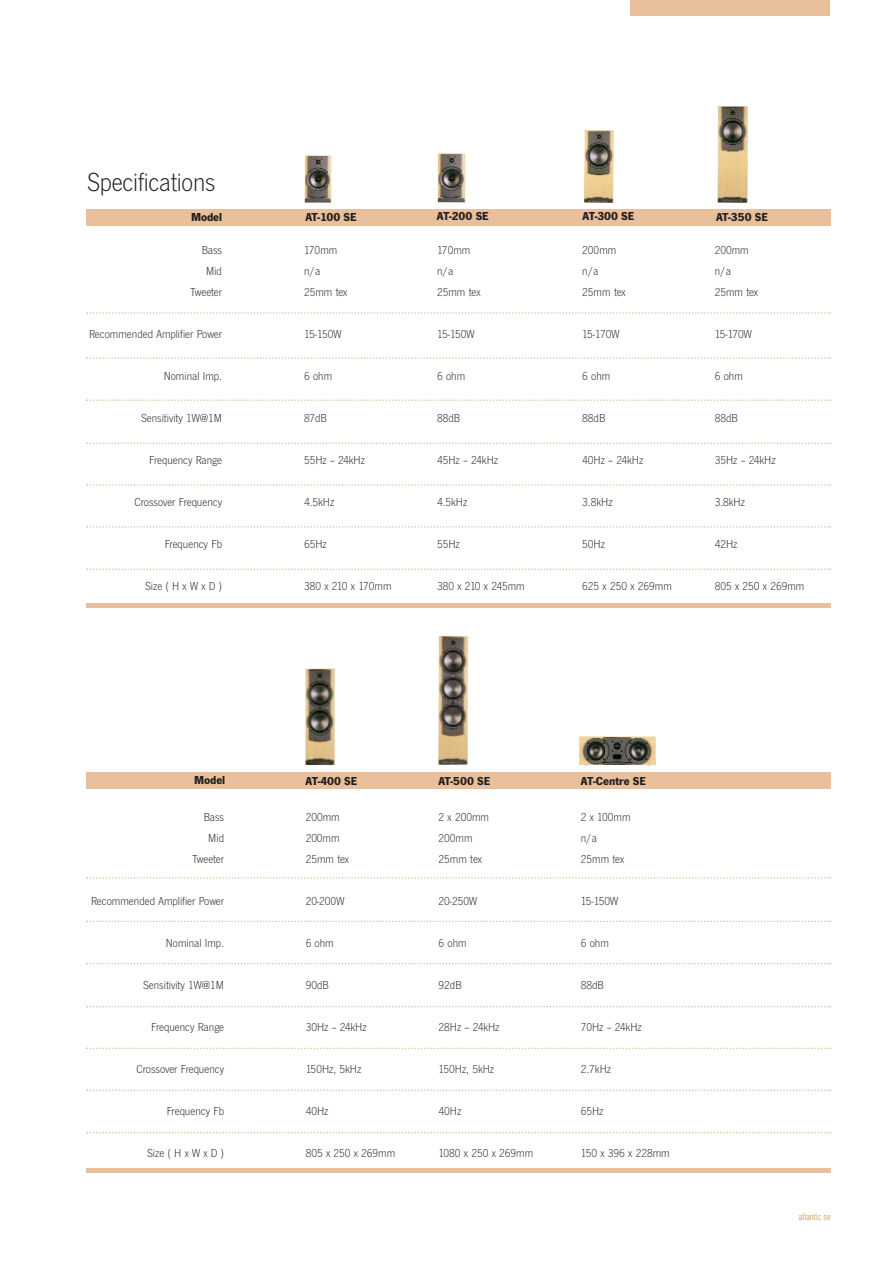
<style>
.page{position:relative;width:893px;height:1262px;background:#fff}
.page>*{position:absolute;margin:0;border:0;box-sizing:border-box;transform-origin:0 0}
.t1{font:300 27px "News Gothic T";letter-spacing:-.01em;color:#231f20}
.t2{font:300 12px/21px "News Gothic T";color:#231f20}
.t3{font:700 12px "News Gothic T";letter-spacing:-.005em;color:#231f20}
.t4{font:300 condensed 9px "Helvetica";color:#d88d4c}
</style>
<div class="page">
<div style="left:630px;top:0;width:200px;height:15px;background:#e9c09b"></div>
<div style="left:86px;top:603px;width:744px;height:5px;background:#e9c09b"></div>
<div style="left:86px;top:209px;width:744px;height:16px;background:#e9c09b"></div>
<svg style="left:86px;top:312px;width:745px;height:2px"></svg>
<svg style="left:86px;top:357px;width:745px;height:2px"></svg>
<svg style="left:86px;top:399px;width:745px;height:2px"></svg>
<svg style="left:86px;top:442px;width:745px;height:2px"></svg>
<svg style="left:86px;top:484px;width:745px;height:2px"></svg>
<svg style="left:86px;top:526px;width:745px;height:1px"></svg>
<svg style="left:86px;top:568px;width:745px;height:2px"></svg>
<img style="left:305px;top:155px;width:26px;height:48px">
<img style="left:584px;top:130px;width:30px;height:73px">
<img style="left:717px;top:106px;width:30px;height:97px">
<hr style="left:86px;top:1168px;width:744px;height:4px;background:#e9c09b">
<div style="left:86px;top:772px;width:744px;height:16px;background:#e9c09b"></div>
<svg style="left:86px;top:877px;width:745px;height:1px"></svg>
<svg style="left:86px;top:920px;width:745px;height:2px"></svg>
<svg style="left:86px;top:962px;width:745px;height:2px"></svg>
<svg style="left:86px;top:1006px;width:745px;height:1px"></svg>
<svg style="left:86px;top:1047px;width:745px;height:2px"></svg>
<svg style="left:86px;top:1089px;width:745px;height:2px"></svg>
<svg style="left:86px;top:1132px;width:745px;height:1px"></svg>
<img style="left:305px;top:668px;width:30px;height:97px">
<img style="left:579px;top:736px;width:76px;height:30px">
<img style="left:438px;top:636px;width:30px;height:129px">
<img style="left:438px;top:153px;width:27px;height:49px">
<h1 class="t1" style="left:87px;top:173px;width:130px">Specifications</h1>
<p class="t3" style="left:191px;top:213px;width:33px">Model</p>
<p class="t3" style="left:582px;top:213px;width:54px">AT-300 SE</p>
<p class="t3" style="left:437px;top:213px;width:54px">AT-200 SE</p>
<p class="t3" style="left:305px;top:213px;width:53px">AT-100 SE</p>
<p class="t2" style="left:190px;top:240px;width:33px;text-align:right">Bass<br>Mid<br>Tweeter</p>
<p class="t2" style="left:89px;top:324px;width:134px">Recommended Amplifier Power</p>
<p class="t2" style="left:164px;top:366px;width:60px">Nominal Imp.</p>
<p class="t2" style="left:141px;top:408px;width:83px">Sensitivity 1W@1M</p>
<p class="t2" style="left:149px;top:450px;width:74px">Frequency Range</p>
<p class="t2" style="left:134px;top:492px;width:89px">Crossover Frequency</p>
<p class="t2" style="left:165px;top:534px;width:59px">Frequency Fb</p>
<p class="t2" style="left:145px;top:576px;width:78px">Size ( H x W x D )</p>
<p class="t2" style="left:304px;top:240px;width:45px">170mm n/a<br>25mm tex</p>
<p class="t2" style="left:304px;top:324px;width:39px">15-150W</p>
<p class="t2" style="left:304px;top:366px;width:30px">6 ohm</p>
<p class="t2" style="left:304px;top:408px;width:24px">87dB</p>
<p class="t2" style="left:304px;top:450px;width:62px">55Hz – 24kHz</p>
<p class="t2" style="left:304px;top:492px;width:32px">4.5kHz</p>
<p class="t2" style="left:304px;top:534px;width:24px">65Hz</p>
<p class="t2" style="left:304px;top:576px;width:89px">380 x 210 x 170mm</p>
<p class="t2" style="left:437px;top:240px;width:45px">170mm n/a<br>25mm tex</p>
<p class="t2" style="left:437px;top:324px;width:39px">15-150W</p>
<p class="t2" style="left:437px;top:366px;width:30px">6 ohm</p>
<p class="t2" style="left:437px;top:408px;width:25px">88dB</p>
<p class="t2" style="left:437px;top:450px;width:62px">45Hz – 24kHz</p>
<p class="t2" style="left:437px;top:492px;width:32px">4.5kHz</p>
<p class="t2" style="left:437px;top:534px;width:24px">55Hz</p>
<p class="t2" style="left:437px;top:576px;width:89px">380 x 210 x 245mm</p>
<p class="t2" style="left:582px;top:240px;width:45px">200mm n/a<br>25mm tex</p>
<p class="t2" style="left:582px;top:324px;width:39px">15-170W</p>
<p class="t2" style="left:582px;top:366px;width:30px">6 ohm</p>
<p class="t2" style="left:582px;top:408px;width:25px">88dB</p>
<p class="t2" style="left:582px;top:450px;width:62px">40Hz – 24kHz</p>
<p class="t2" style="left:582px;top:492px;width:32px">3.8kHz</p>
<p class="t2" style="left:582px;top:534px;width:24px">50Hz</p>
<p class="t2" style="left:582px;top:576px;width:91px">625 x 250 x 269mm</p>
<p class="t3" style="left:716px;top:213px;width:54px">AT-350 SE</p>
<p class="t2" style="left:714px;top:240px;width:45px">200mm n/a<br>25mm tex</p>
<p class="t2" style="left:714px;top:324px;width:39px">15-170W</p>
<p class="t2" style="left:714px;top:366px;width:30px">6 ohm</p>
<p class="t2" style="left:714px;top:408px;width:25px">88dB</p>
<p class="t2" style="left:714px;top:450px;width:62px">35Hz – 24kHz</p>
<p class="t2" style="left:714px;top:492px;width:32px">3.8kHz</p>
<p class="t2" style="left:714px;top:534px;width:24px">42Hz</p>
<p class="t2" style="left:714px;top:576px;width:91px">805 x 250 x 269mm</p>
<p class="t3" style="left:194px;top:776px;width:33px">Model</p>
<p class="t3" style="left:581px;top:777px;width:67px">AT-Centre SE</p>
<p class="t2" style="left:438px;top:807px;width:52px">2 x 200mm<br>200mm<br>25mm tex</p>
<p class="t2" style="left:438px;top:891px;width:40px">20-250W</p>
<p class="t2" style="left:438px;top:933px;width:30px">6 ohm</p>
<p class="t2" style="left:438px;top:975px;width:25px">92dB</p>
<p class="t2" style="left:438px;top:1017px;width:62px">28Hz – 24kHz</p>
<p class="t2" style="left:438px;top:1059px;width:57px">150Hz, 5kHz</p>
<p class="t2" style="left:438px;top:1101px;width:24px">40Hz</p>
<p class="t2" style="left:438px;top:1143px;width:96px">1080 x 250 x 269mm</p>
<p class="t3" style="left:438px;top:777px;width:54px">AT-500 SE</p>
<p class="t3" style="left:305px;top:777px;width:54px">AT-400 SE</p>
<p class="t2" style="left:306px;top:807px;width:45px">200mm<br>200mm<br>25mm tex</p>
<p class="t2" style="left:306px;top:891px;width:40px">20-200W</p>
<p class="t2" style="left:306px;top:933px;width:30px">6 ohm</p>
<p class="t2" style="left:306px;top:975px;width:25px">90dB</p>
<p class="t2" style="left:306px;top:1017px;width:62px">30Hz – 24kHz</p>
<p class="t2" style="left:306px;top:1059px;width:57px">150Hz, 5kHz</p>
<p class="t2" style="left:306px;top:1101px;width:24px">40Hz</p>
<p class="t2" style="left:306px;top:1143px;width:91px">805 x 250 x 269mm</p>
<p class="t2" style="left:580px;top:807px;width:51px">2 x 100mm n/a<br>25mm tex</p>
<p class="t2" style="left:580px;top:891px;width:39px">15-150W</p>
<p class="t2" style="left:580px;top:933px;width:30px">6 ohm</p>
<p class="t2" style="left:580px;top:975px;width:25px">88dB</p>
<p class="t2" style="left:580px;top:1017px;width:62px">70Hz – 24kHz</p>
<p class="t2" style="left:580px;top:1059px;width:32px">2.7kHz</p>
<p class="t2" style="left:580px;top:1101px;width:24px">65Hz</p>
<p class="t2" style="left:580px;top:1143px;width:90px">150 x 396 x 228mm</p>
<p class="t2" style="left:192px;top:807px;width:33px;text-align:right">Bass<br>Mid<br>Tweeter</p>
<p class="t2" style="left:91px;top:891px;width:134px">Recommended Amplifier Power</p>
<p class="t2" style="left:166px;top:933px;width:60px">Nominal Imp.</p>
<p class="t2" style="left:143px;top:975px;width:83px">Sensitivity 1W@1M</p>
<p class="t2" style="left:151px;top:1017px;width:74px">Frequency Range</p>
<p class="t2" style="left:136px;top:1059px;width:89px">Crossover Frequency</p>
<p class="t2" style="left:167px;top:1101px;width:59px">Frequency Fb</p>
<p class="t2" style="left:147px;top:1143px;width:78px">Size ( H x W x D )</p>
<p class="t4" style="left:798px;top:1213px;width:33px">atlantic se</p>
</div>
